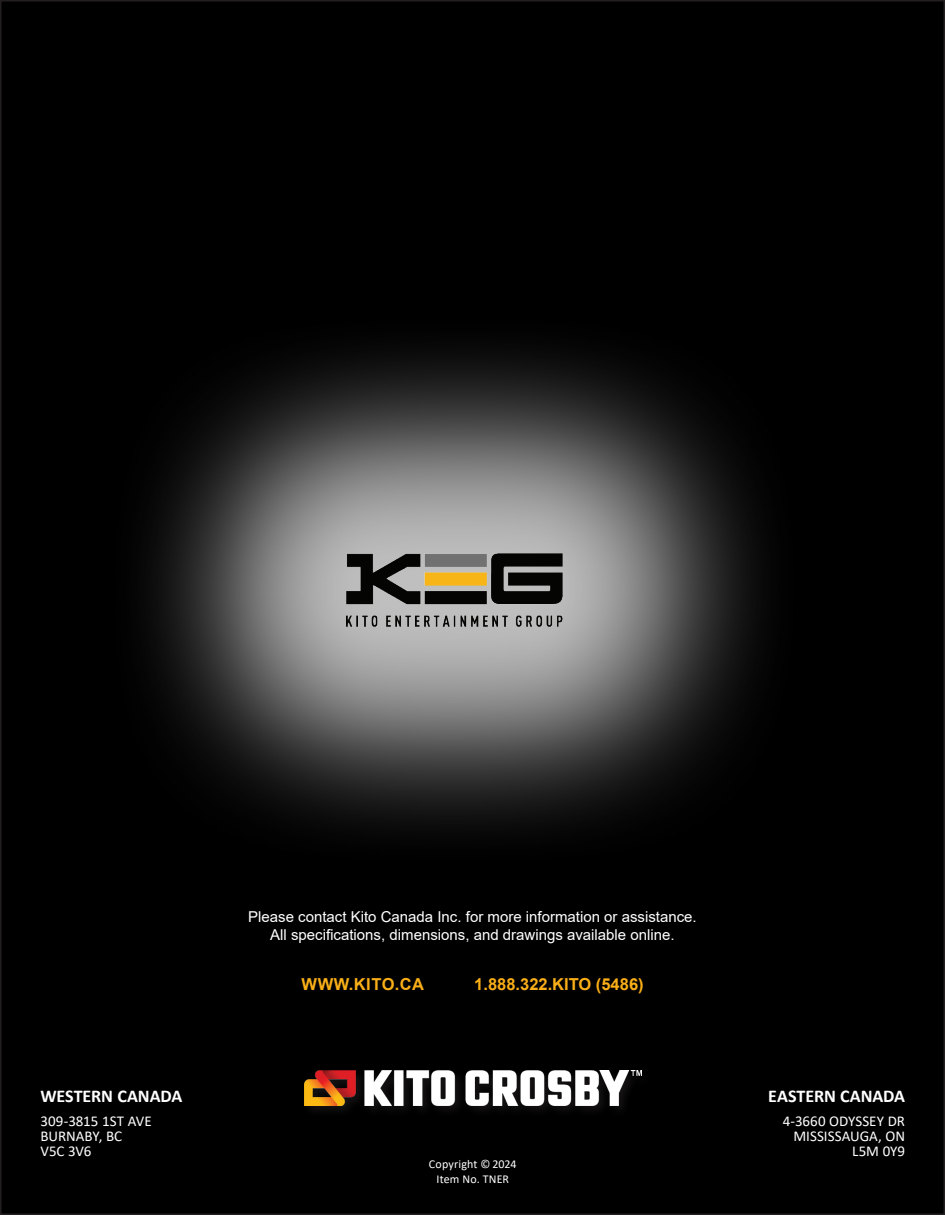
<style>
.page{position:relative;width:945px;height:1215px;background:#fff}
.page>*{position:absolute;margin:0;border:0;box-sizing:border-box;transform-origin:0 0}
.t1{font:700 18px "Calibri";letter-spacing:-.005em;color:#fff}
.t2{font:700 16.5px "Arial";color:#faaf18}
.t3{font:700 16.5px "Arial";letter-spacing:.035em;color:#faaf18}
.t4{font:15px/18px "Arial";color:#fff;text-align:center}
.t5{font:15px/15px "Calibri";color:#fff}
.t6{font:12px/15px "Calibri";letter-spacing:.01em;color:#fff;text-align:center}
</style>
<div class="page">
<div style="left:1px;top:1px;width:943px;height:1213px;background:#000"></div>
<div style="left:108px;top:312px;width:693px;height:555px;background:#fff;opacity:.75"></div>
<img style="left:346px;top:554px;width:217px;height:73px">
<div style="left:301px;top:1068px;width:353px;height:50px;background:#231f20;opacity:.64"></div>
<img style="left:304px;top:1071px;width:337px;height:34px">
<p class="t1" style="left:40px;top:1083px;width:143px">WESTERN CANADA</p>
<p class="t5" style="left:40px;top:1113px;width:113px">309-3815 1ST AVE<br>BURNABY, BC<br>V5C 3V6</p>
<p class="t4" style="left:248px;top:908px;width:450px">Please contact Kito Canada Inc. for more information or assistance.<br>All specifications, dimensions, and drawings available online.</p>
<p class="t3" style="left:302px;top:973px;width:124px">WWW.KITO.CA</p>
<p class="t2" style="left:474px;top:973px;width:171px">1.888.322.KITO (5486)</p>
<p class="t6" style="left:429px;top:1156px;width:89px">Copyright © 2024<br>Item No. TNER</p>
<p class="t1" style="left:768px;top:1083px;width:138px">EASTERN CANADA</p>
<p class="t5" style="left:783px;top:1113px;width:124px;text-align:right">4-3660 ODYSSEY DR<br>MISSISSAUGA, ON<br>L5M 0Y9</p>
</div>
